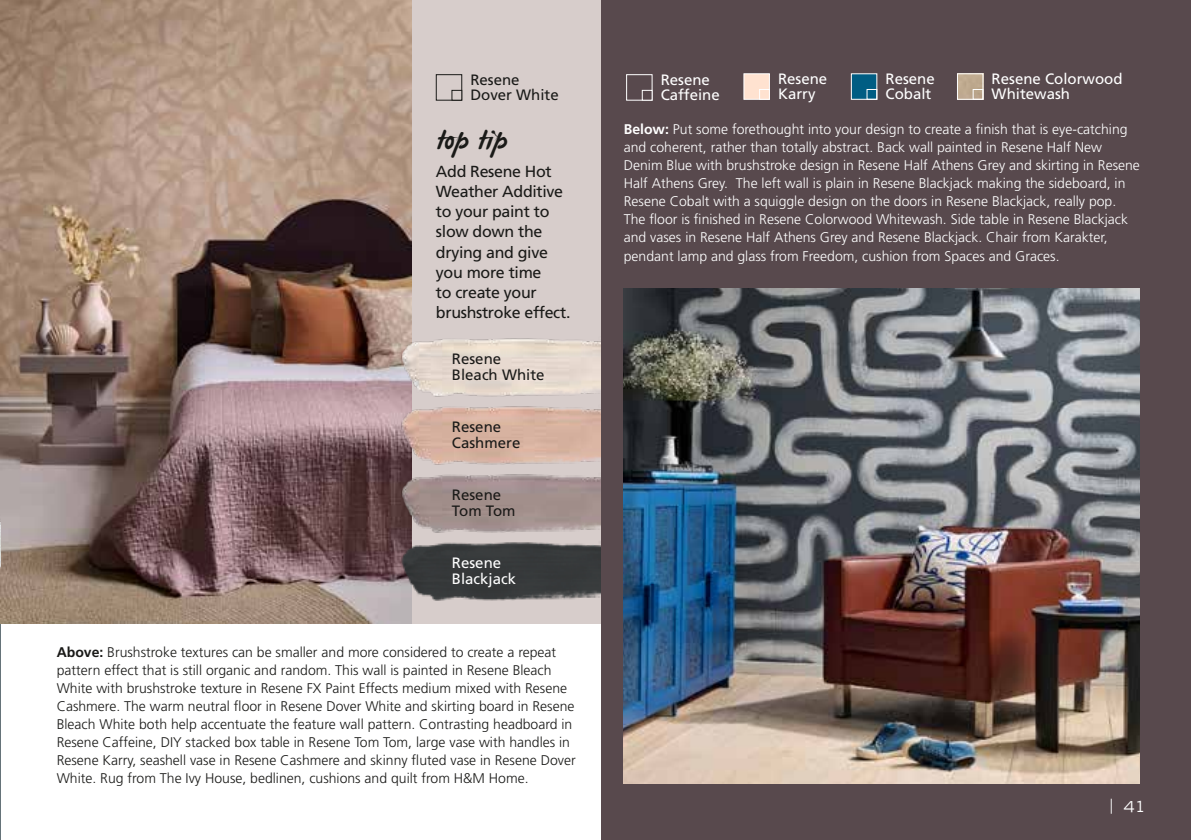
<style>
.page{position:relative;width:1191px;height:840px;background:#fff}
.page>*{position:absolute;margin:0;border:0;box-sizing:border-box;transform-origin:0 0}
.t1{font:30px "James Paul";letter-spacing:-.01em;color:#1a1a18}
.t2{font:16px/20px "Frutiger";letter-spacing:-.02em;color:#1a1a18}
.t3{font:15px/15px "Frutiger LT Std";color:#fff}
.t4{font:15px/16px "Frutiger LT Std";color:#1a1a18}
.t5{font:expanded 15px "Trade Gothic LH";color:#fff}
.t6{font:300 14px/18px "Frutiger LT Std";color:#1a1a18}
.t7{font:300 14px/18px "Frutiger LT Std";color:#fff}
.s1{font-weight:700}
</style>
<div class="page">
<div style="left:0;top:0;width:616px;height:623px;background:#d7cdcb"></div>
<hr style="left:0;top:492px;width:1px;height:347px;background:#657379">
<img style="left:0;top:0;width:411px;height:623px">
<img style="left:0;top:513px;width:1px;height:66px">
<div style="left:436px;top:74px;width:26px;height:26px;border:1px solid #1a1a18"></div>
<div style="left:451px;top:90px;width:11px;height:10px;border:1px solid #1a1a18"></div>
<img style="left:397px;top:334px;width:204px;height:66px">
<img style="left:397px;top:402px;width:204px;height:66px">
<img style="left:397px;top:470px;width:204px;height:66px">
<img style="left:397px;top:538px;width:204px;height:66px">
<div style="left:601px;top:0;width:590px;height:839px;background:#58494d"></div>
<img style="left:624px;top:288px;width:516px;height:494px">
<div style="left:626px;top:74px;width:26px;height:26px;background:#58494d;border:1px solid #fff"></div>
<div style="left:642px;top:90px;width:10px;height:10px;background:#58494d;border:1px solid #fff"></div>
<div style="left:851px;top:73px;width:26px;height:26px;background:#005d83;border:1px solid #fff"></div>
<div style="left:866px;top:89px;width:11px;height:10px;border:1px solid #fff"></div>
<img style="left:959px;top:75px;width:22px;height:22px">
<div style="left:957px;top:73px;width:26px;height:26px;border:1px solid #fff"></div>
<div style="left:972px;top:89px;width:11px;height:10px;border:1px solid #fff"></div>
<div style="left:743px;top:73px;width:26px;height:26px;background:#ffe2d0;border:1px solid #fff"></div>
<div style="left:759px;top:89px;width:10px;height:10px;background:#ffe2d0;border:1px solid #fff"></div>
<p class="t4" style="left:470px;top:72px;width:90px;line-height:15px">Resene<br>Dover White</p>
<h1 class="t1" style="left:436px;top:124px;width:73px">top tip</h1>
<p class="t2" style="left:436px;top:162px;width:136px">Add Resene Hot<br>Weather Additive to your paint to slow down the drying and give you more time<br>to create your brushstroke effect.</p>
<p class="t4" style="left:452px;top:350px;width:94px">Resene<br>Bleach White</p>
<p class="t4" style="left:452px;top:418px;width:70px">Resene<br>Cashmere</p>
<p class="t4" style="left:452px;top:486px;width:65px">Resene<br>Tom Tom</p>
<p class="t3" style="left:452px;top:554px;width:66px;line-height:16px">Resene<br>Blackjack</p>
<p class="t6" style="left:57px;top:643px;width:520px"><span class="s1">Above:</span> Brushstroke textures can be smaller and more considered to create a repeat pattern effect that is still organic and random. This wall is painted in Resene Bleach White with brushstroke texture in Resene FX Paint Effects medium mixed with Resene Cashmere. The warm neutral floor in Resene Dover White and skirting board in Resene Bleach White both help accentuate the feature wall pattern. Contrasting headboard in Resene Caffeine, DIY stacked box table in Resene Tom Tom, large vase with handles in Resene Karry, seashell vase in Resene Cashmere and skinny fluted vase in Resene Dover White. Rug from The Ivy House, bedlinen, cushions and quilt from H&amp;M Home.</p>
<p class="t3" style="left:661px;top:72px;width:60px">Resene<br>Caffeine</p>
<p class="t3" style="left:885px;top:71px;width:51px">Resene<br>Cobalt</p>
<p class="t3" style="left:991px;top:71px;width:132px">Resene Colorwood<br>Whitewash</p>
<p class="t3" style="left:778px;top:71px;width:51px">Resene<br>Karry</p>
<p class="t7" style="left:624px;top:121px;width:517px"><span class="s1">Below:</span> Put some forethought into your design to create a finish that is eye-catching and coherent, rather than totally abstract. Back wall painted in Resene Half New Denim Blue with brushstroke design in Resene Half Athens Grey and skirting in Resene Half Athens Grey. The left wall is plain in Resene Blackjack making the sideboard, in Resene Cobalt with a squiggle design on the doors in Resene Blackjack, really pop.<br>The floor is finished in Resene Colorwood Whitewash. Side table in Resene Blackjack and vases in Resene Half Athens Grey and Resene Blackjack. Chair from Karakter, pendant lamp and glass from Freedom, cushion from Spaces and Graces.</p>
<p class="t5" style="left:1109px;top:796px;width:37px">| 41</p>
</div>
